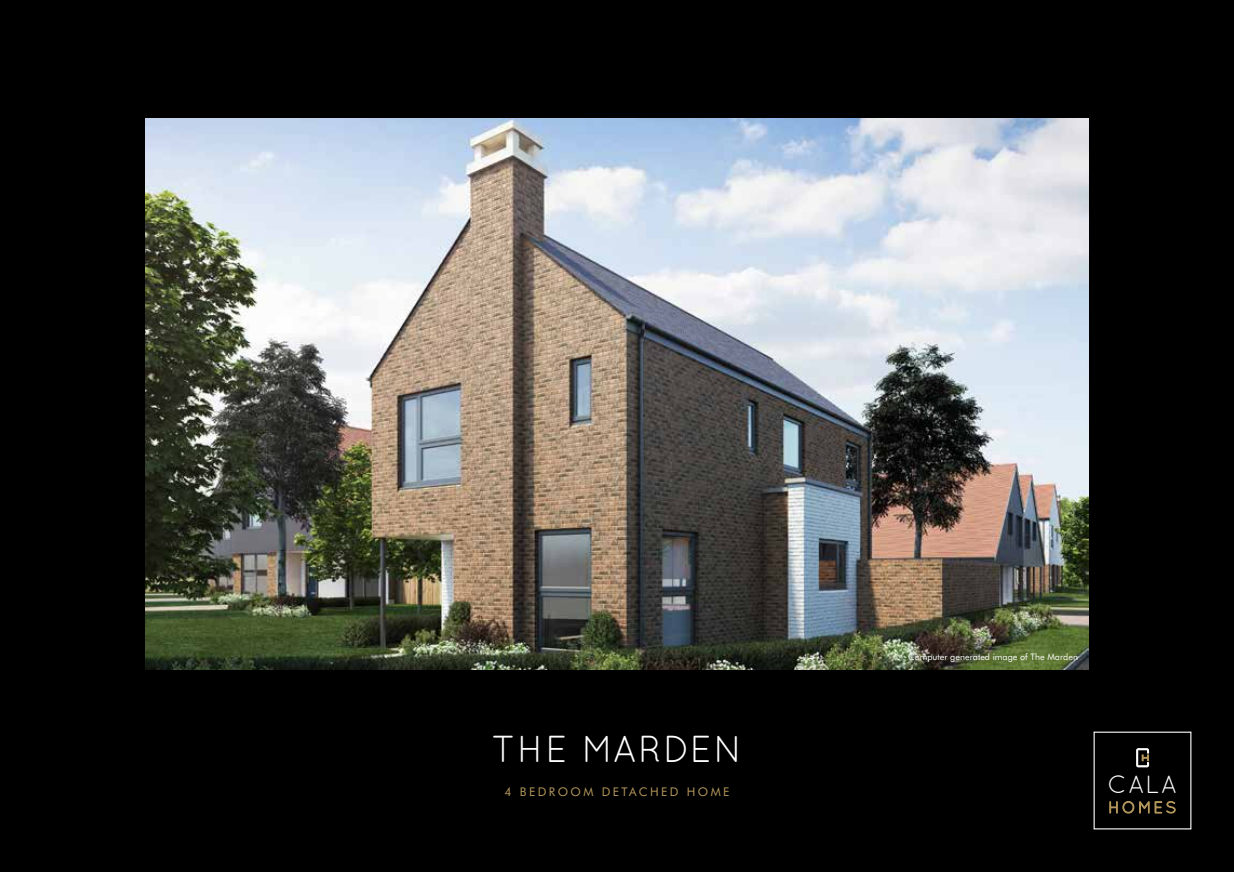
<style>
.page{position:relative;width:1234px;height:872px;background:#fff}
.page>*{position:absolute;margin:0;border:0;box-sizing:border-box;transform-origin:0 0}
.t1{font:37.5px "Quicksand";letter-spacing:.04em;color:#fff}
.t2{font:24.9px "Quicksand";color:#fff}
.t3{font:16.35px "Quicksand";letter-spacing:.13em;color:#b4975a}
.t4{font:12px "Futura BT";letter-spacing:.2em;color:#b4975a}
.t5{font:9px "Futura BT";color:#fff}
</style>
<div class="page">
<div style="left:0;top:0;width:1233px;height:872px;background:#000"></div>
<svg style="left:1136px;top:748px;width:12px;height:19px"></svg>
<img style="left:145px;top:119px;width:943px;height:550px">
<h1 class="t1" style="left:491px;top:727px;width:252px">THE MARDEN</h1>
<h3 class="t4" style="left:504px;top:784px;width:226px">4 BEDROOM DETACHED HOME</h3>
<p class="t5" style="left:907px;top:651px;width:171px">Computer generated image of The Marden</p>
<h2 class="t2" style="left:1107px;top:770px;width:71px">CALA</h2>
<h3 class="t3" style="left:1107px;top:798px;width:70px">HOMES</h3>
</div>
